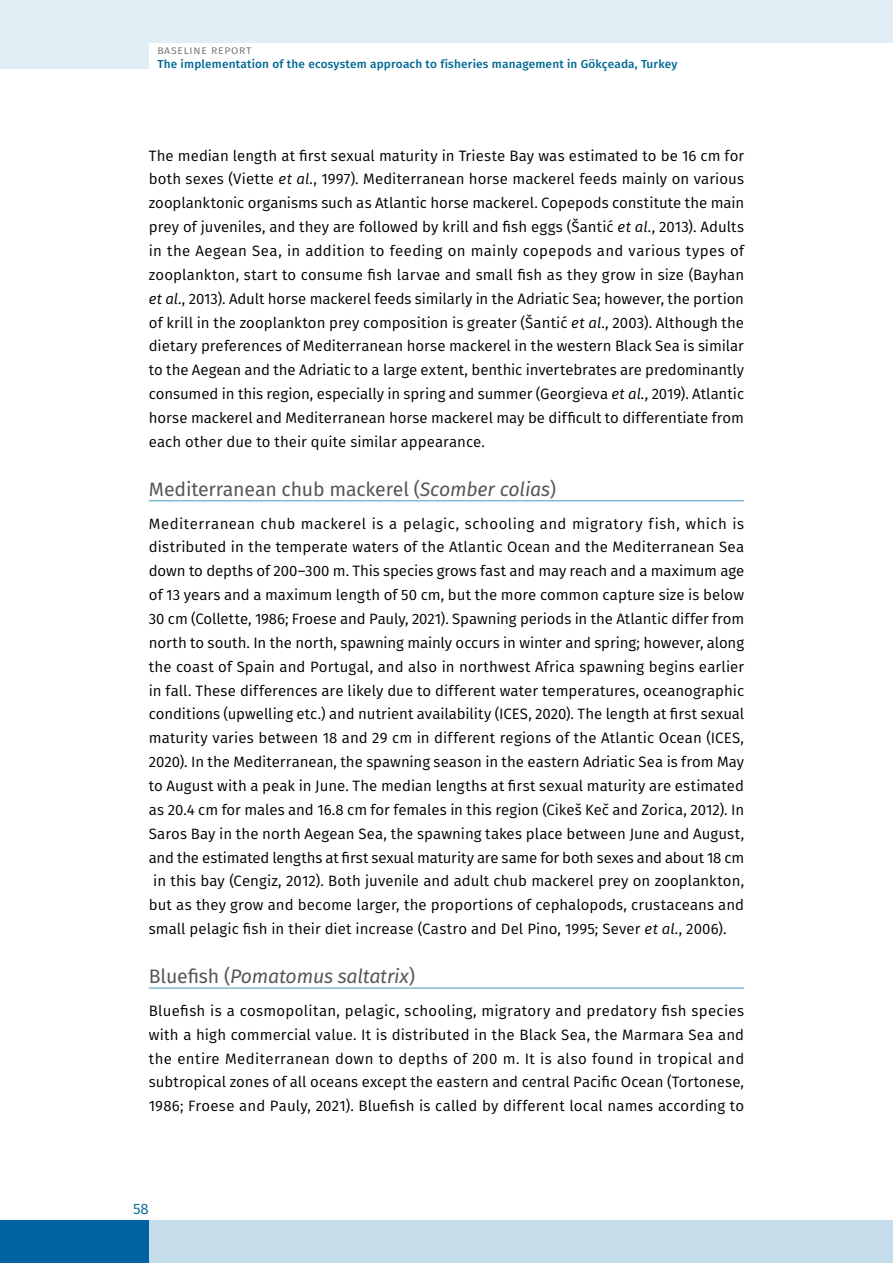
<style>
.page{position:relative;width:893px;height:1263px;background:#fff}
.page>*{position:absolute;margin:0;border:0;box-sizing:border-box;transform-origin:0 0}
.t1{font:19.5px "Fira Sans";letter-spacing:-.01em;color:#575756}
.t2{font:italic 19.5px "Fira Sans";letter-spacing:-.01em;color:#575756}
.t3{font:15px/23.9px "Fira Sans";letter-spacing:.005em;color:#000;text-align:justify}
.t4{font:15px "Fira Sans";color:#006994}
.t5{font:500 11.55px "Fira Sans";letter-spacing:.015em;color:#006994}
.t6{font:9.6px "Fira Sans";letter-spacing:.07em;color:#706f6f;scale:1.1 1}
.s1{font-style:italic}
.s2{font-style:normal}
</style>
<div class="page">
<div style="left:0;top:1220px;width:893px;height:43px;background:#c5dcea"></div>
<div style="left:0;top:1220px;width:149px;height:43px;background:#0064a3"></div>
<div style="left:0;top:0;width:893px;height:43px;background:#e2eef5"></div>
<div style="left:0;top:0;width:149px;height:68px;background:#e2eef5"></div>
<hr style="left:149px;top:500px;width:595px;height:1px;background:#499abb">
<hr style="left:149px;top:988px;width:595px;height:1px;background:#499abb">
<p class="t6" style="left:157px;top:44px;width:87px">BASELINE REPORT</p>
<p class="t5" style="left:157px;top:56px;width:521px">The implementation of the ecosystem approach to fisheries management in Gökçeada, Turkey</p>
<p class="t3" style="left:149px;top:143px;width:597px">The median length at first sexual maturity in Trieste Bay was estimated to be 16 cm for both sexes (Viette <span class="s1">et al.</span>, 1997). Mediterranean horse mackerel feeds mainly on various zooplanktonic organisms such as Atlantic horse mackerel. Copepods constitute the main prey of juveniles, and they are followed by krill and fish eggs (Šantić <span class="s1">et al.</span>, 2013). Adults in the Aegean Sea, in addition to feeding on mainly copepods and various types of zooplankton, start to consume fish larvae and small fish as they grow in size (Bayhan <span class="s1">et al.</span>, 2013). Adult horse mackerel feeds similarly in the Adriatic Sea; however, the portion of krill in the zooplankton prey composition is greater (Šantić <span class="s1">et al.</span>, 2003). Although the dietary preferences of Mediterranean horse mackerel in the western Black Sea is similar to the Aegean and the Adriatic to a large extent, benthic invertebrates are predominantly consumed in this region, especially in spring and summer (Georgieva <span class="s1">et al.</span>, 2019). Atlantic horse mackerel and Mediterranean horse mackerel may be difficult to differentiate from each other due to their quite similar appearance.</p>
<h1 class="t1" style="left:149px;top:476px;width:409px">Mediterranean chub mackerel (<span class="s1">Scomber colias</span>)</h1>
<p class="t3" style="left:149px;top:511px;width:597px">Mediterranean chub mackerel is a pelagic, schooling and migratory fish, which is distributed in the temperate waters of the Atlantic Ocean and the Mediterranean Sea down to depths of 200–300 m. This species grows fast and may reach and a maximum age of 13 years and a maximum length of 50 cm, but the more common capture size is below 30 cm (Collette, 1986; Froese and Pauly, 2021). Spawning periods in the Atlantic differ from north to south. In the north, spawning mainly occurs in winter and spring; however, along the coast of Spain and Portugal, and also in northwest Africa spawning begins earlier in fall. These differences are likely due to different water temperatures, oceanographic conditions (upwelling etc.) and nutrient availability (ICES, 2020). The length at first sexual maturity varies between 18 and 29 cm in different regions of the Atlantic Ocean (ICES, 2020). In the Mediterranean, the spawning season in the eastern Adriatic Sea is from May to August with a peak in June. The median lengths at first sexual maturity are estimated as 20.4 cm for males and 16.8 cm for females in this region (Cikeš Keč and Zorica, 2012). In Saros Bay in the north Aegean Sea, the spawning takes place between June and August, and the estimated lengths at first sexual maturity are same for both sexes and about 18 cm in this bay (Cengiz, 2012). Both juvenile and adult chub mackerel prey on zooplankton, but as they grow and become larger, the proportions of cephalopods, crustaceans and small pelagic fish in their diet increase (Castro and Del Pino, 1995; Sever <span class="s1">et al.</span>, 2006).</p>
<h1 class="t2" style="left:149px;top:963px;width:268px"><span class="s2">Bluefish (</span>Pomatomus saltatrix<span class="s2">)</span></h1>
<p class="t3" style="left:149px;top:999px;width:597px">Bluefish is a cosmopolitan, pelagic, schooling, migratory and predatory fish species with a high commercial value. It is distributed in the Black Sea, the Marmara Sea and the entire Mediterranean down to depths of 200 m. It is also found in tropical and subtropical zones of all oceans except the eastern and central Pacific Ocean (Tortonese, 1986; Froese and Pauly, 2021). Bluefish is called by different local names according to</p>
<p class="t4" style="left:133px;top:1198px;width:17px">58</p>
</div>
